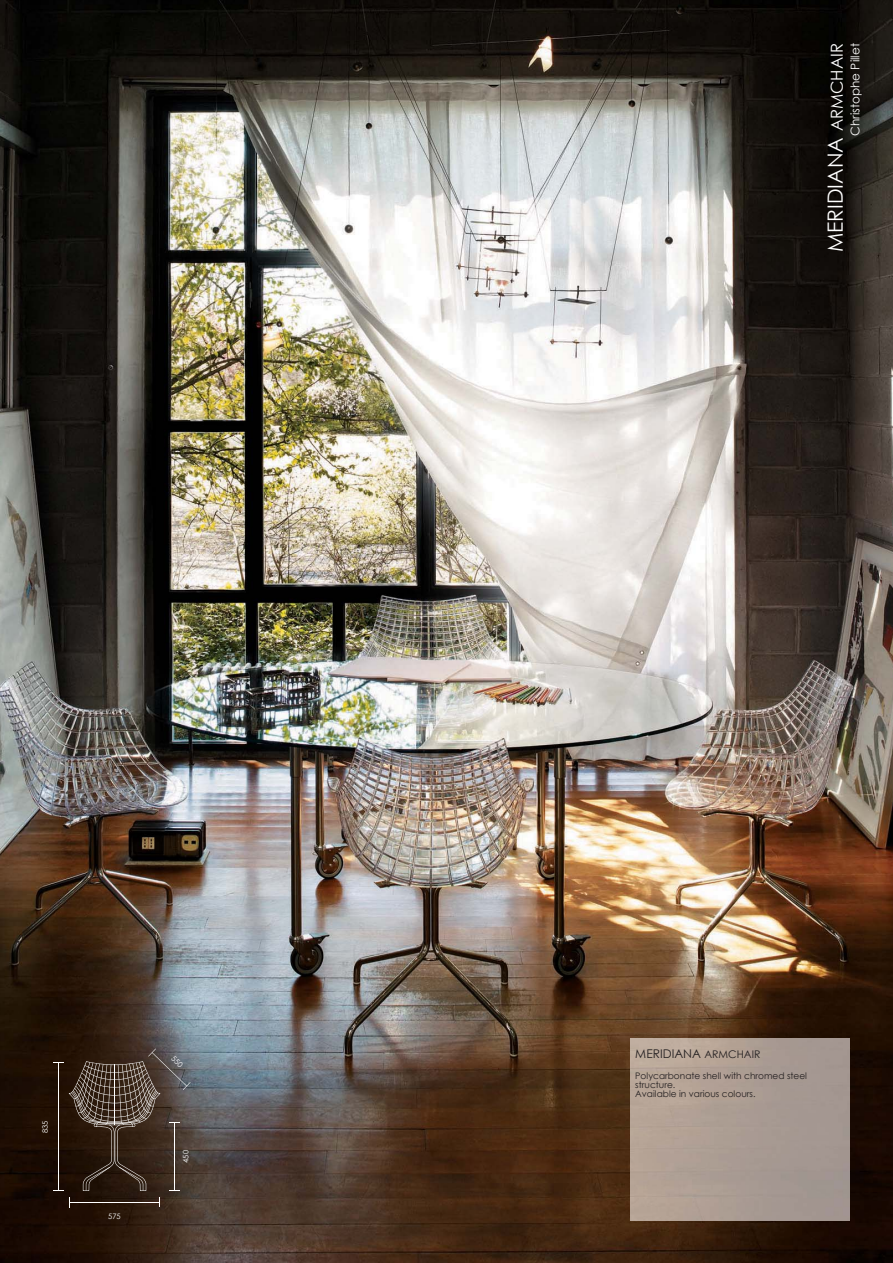
<style>
.page{position:relative;width:893px;height:1263px;background:#fff}
.page>*{position:absolute;margin:0;border:0;box-sizing:border-box;transform-origin:0 0}
.t1{font:21px "Century Gothic";color:#fff}
.t2{font:12px "Century Gothic";color:#231f20}
.t3{font:12px "Century Gothic";color:#fff}
.t4{font:9px/9px "Century Gothic";color:#231f20}
.t5{font:7.5px "Century Gothic";color:#fff}
.s1{font-size:16.5px}
.s2{font-size:10.5px}
</style>
<div class="page">
<img style="left:0;top:0;width:893px;height:1263px">
<img style="left:631px;top:1039px;width:218px;height:182px">
<hr style="left:58px;top:1063px;width:1px;height:128px;background:#fff">
<hr style="left:69px;top:1202px;width:91px;height:1px;background:#fff">
<svg style="left:69px;top:1049px;width:122px;height:142px;background:#46372d"></svg>
<p class="t5" style="left:40px;top:1133px;width:14px;rotate:-90deg">835</p>
<p class="t5" style="left:108px;top:1211px;width:14px">575</p>
<p class="t5" style="left:181px;top:1163px;width:14px;rotate:-90deg">450</p>
<h1 class="t1" style="left:821px;top:252px;width:210px;rotate:-90deg">MERIDIANA <span class="s1">ARMCHAIR</span></h1>
<h2 class="t3" style="left:847px;top:136px;width:94px;rotate:-90deg">Christophe Pillet</h2>
<h2 class="t2" style="left:635px;top:1046px;width:127px">MERIDIANA <span class="s2">ARMCHAIR</span></h2>
<p class="t4" style="left:635px;top:1071px;width:173px">Polycarbonate shell with chromed steel structure.<br>Available in various colours.</p>
</div>
